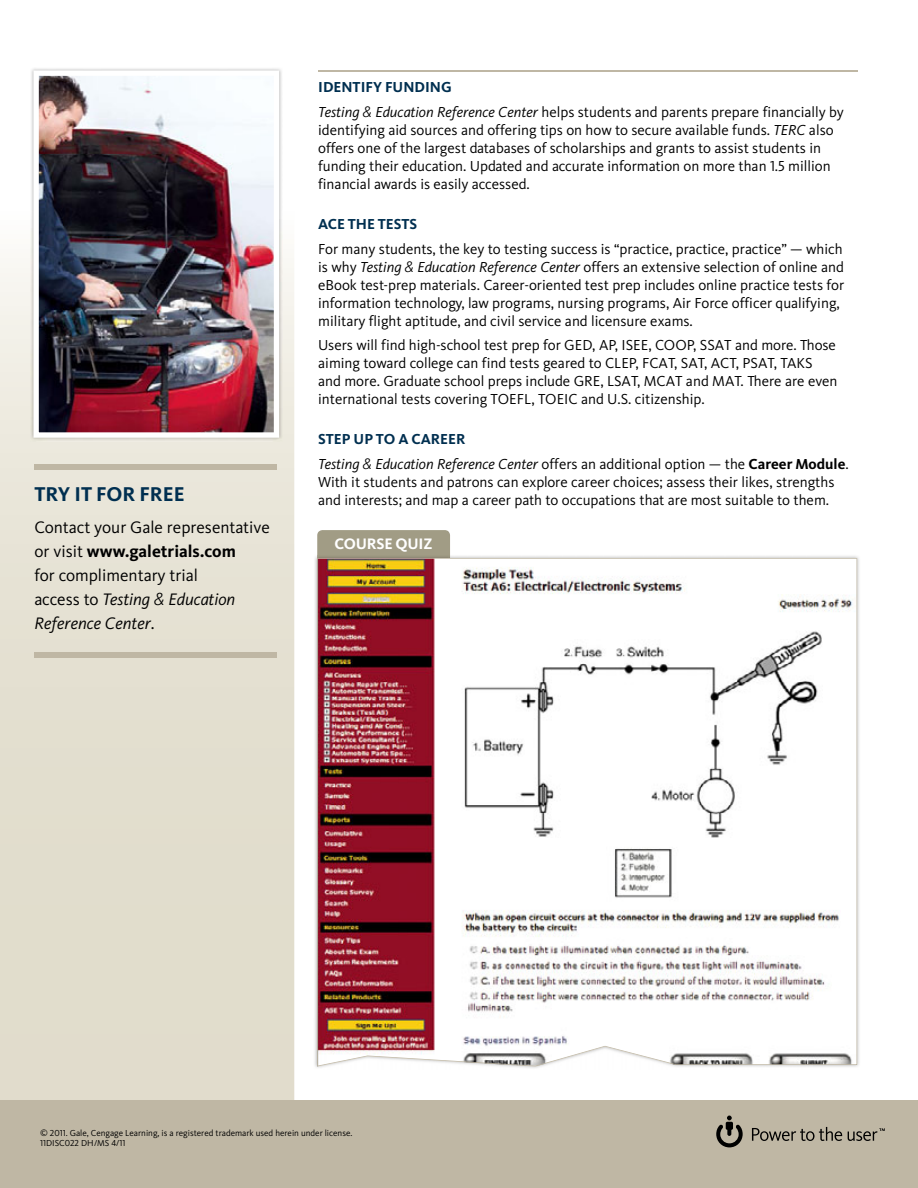
<style>
.page{position:relative;width:918px;height:1188px;background:#fff}
.page>*{position:absolute;margin:0;border:0;box-sizing:border-box;transform-origin:0 0}
.t1{font:700 20.7px "Kievit CL";color:#002f50}
.t2{font:17.25px/24.2px "Kievit CL";color:#000}
.t3{font:700 15.75px "Kievit CL";letter-spacing:-.01em;color:#fff}
.t4{font:15px/18px "Kievit CL";color:#000}
.t5{font:italic 15px/24.8px "Kievit CL";color:#000}
.t6{font:700 15px "Kievit CL";color:#002f50}
.t7{font:9px/10.5px "Kievit CL";color:#000}
.s1{font-weight:700}
.s2{font-style:italic}
.s3{font-family:"Helvetica Neue";font-weight:300;font-style:italic}
.s4{font-weight:700;color:#002f50}
.s5{font-weight:700;font-style:normal;color:#002f50}
.s6{font-family:"Helvetica Neue";font-weight:300}
.s7{font-style:normal}
.s8{font-weight:700;font-style:normal}
</style>
<div class="page">
<svg style="left:0;top:258px;width:294px;height:842px;background:#e4e0d1"></svg>
<div style="left:0;top:1100px;width:918px;height:88px;background:#bfb7a4"></div>
<div style="left:34px;top:464px;width:244px;height:6px;background:#bfb7a4"></div>
<div style="left:34px;top:653px;width:244px;height:5px;background:#bfb7a4"></div>
<hr style="left:318px;top:70px;width:540px;height:2px;background:#bfb7a4">
<svg style="left:716px;top:1116px;width:27px;height:31px"></svg>
<svg style="left:752px;top:1127px;width:133px;height:14px"></svg>
<div style="left:317px;top:530px;width:133px;height:25px;background:#a19c85"></div>
<img style="left:317px;top:555px;width:133px;height:3px">
<svg style="left:317px;top:558px;width:540px;height:509px"></svg>
<img style="left:30px;top:68px;width:253px;height:373px">
<img style="left:33px;top:70px;width:246px;height:368px">
<h1 class="t1" style="left:34px;top:481px;width:152px">TRY IT FOR FREE</h1>
<p class="t2" style="left:34px;top:515px;width:237px">Contact your Gale representative or visit <span class="s1">WWW.GALETRIALS.COM<br></span>for complimentary trial<br>access to <span class="s2">Testing</span> <span class="s3">&amp;</span> <span class="s2">Education<br>Reference Center</span>.</p>
<p class="t4" style="left:318px;top:75px;width:527px;line-height:24.8px"><span class="s4">IDENTIFY FUNDING<br></span><span class="s2">Testing</span> <span class="s3">&amp;</span> <span class="s2">Education Reference Center</span> helps students and parents prepare financially by</p>
<p class="t4" style="left:318px;top:121px;width:517px">identifying aid sources and offering tips on how to secure available funds. <span class="s2">TERC</span> also offers one of the largest databases of scholarships and grants to assist students in funding their education. Updated and accurate information on more than 1.5 million financial awards is easily accessed.</p>
<p class="t6" style="left:318px;top:215px;width:101px">ACE THE TESTS</p>
<p class="t4" style="left:318px;top:240px;width:528px">For many students, the key to testing success is “practice, practice, practice” — which is why <span class="s2">Testing</span> <span class="s3">&amp;</span> <span class="s2">Education Reference Center</span> offers an extensive selection of online and eBook test-prep materials. Career-oriented test prep includes online practice tests for information technology, law programs, nursing programs, Air Force officer qualifying, military flight aptitude, and civil service and licensure exams.</p>
<p class="t4" style="left:318px;top:336px;width:521px">Users will find high-school test prep for GED, AP, ISEE, COOP, SSAT and more. Those aiming toward college can find tests geared to CLEP, FCAT, SAT, ACT, PSAT, TAKS and more. Graduate school preps include GRE, LSAT, MCAT and MAT. There are even international tests covering TOEFL, TOEIC and U.S. citizenship.</p>
<p class="t5" style="left:318px;top:427px;width:532px"><span class="s5">STEP UP TO A CAREER<br></span>Testing <span class="s6">&amp;</span> Education Reference Center <span class="s7">offers an additional option — the</span> <span class="s8">CAREER MODULE</span><span class="s7">.</span></p>
<p class="t4" style="left:318px;top:473px;width:518px">With it students and patrons can explore career choices; assess their likes, strengths and interests; and map a career path to occupations that are most suitable to them.</p>
<p class="t3" style="left:335px;top:535px;width:100px">COURSE QUIZ</p>
<p class="t7" style="left:40px;top:1128px;width:314px">© 2011. Gale, Cengage Learning, is a registered trademark used herein under license.<br>11DISC022 DH/MS 4/11</p>
</div>
